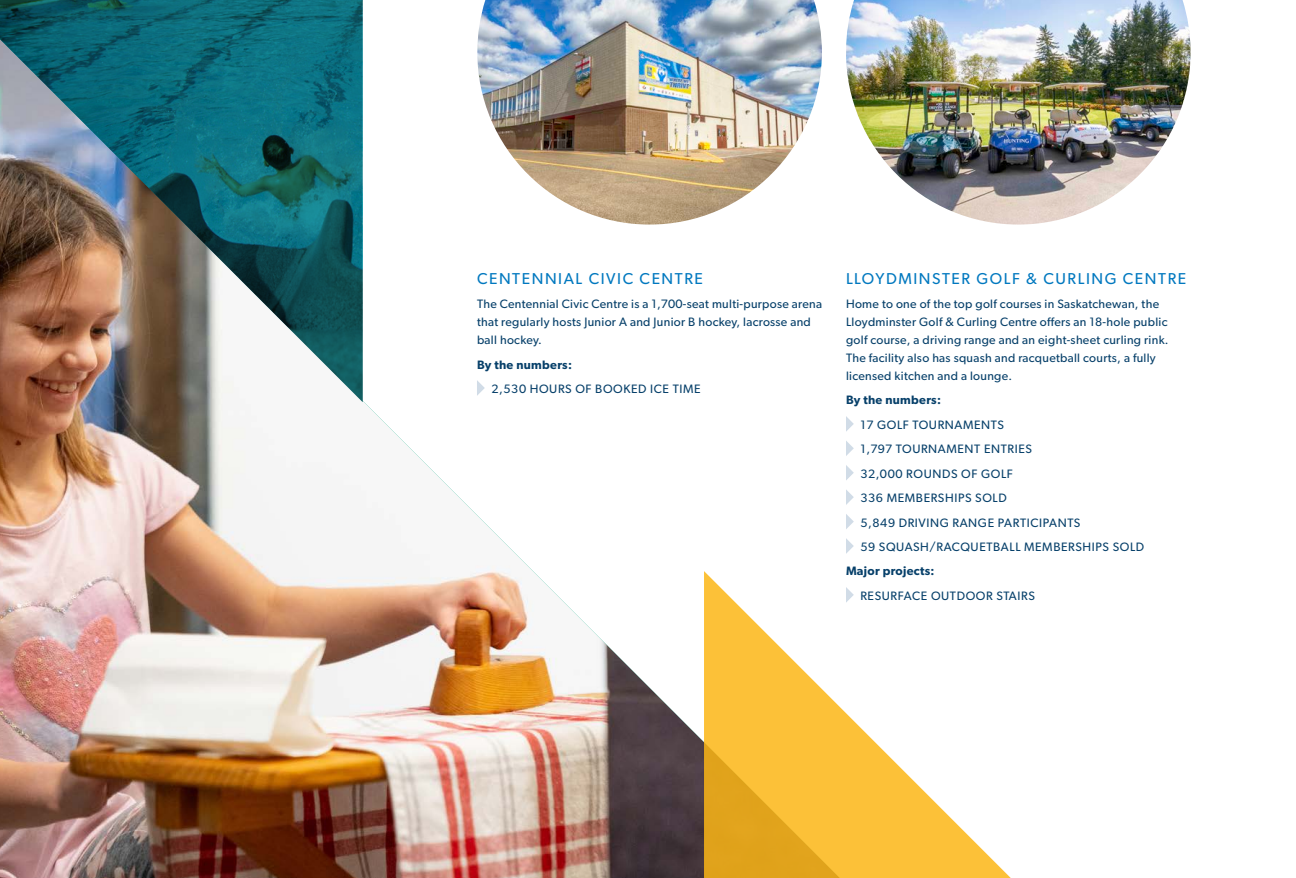
<style>
.page{position:relative;width:1296px;height:878px;background:#fff}
.page>*{position:absolute;margin:0;border:0;box-sizing:border-box;transform-origin:0 0}
.t1{font:15.75px "Gibson";letter-spacing:.1em;color:#0078bf}
.t2{font:12.15px/18px "Gibson";letter-spacing:.025em;color:#07406a}
.t3{font:12.15px "Gibson";letter-spacing:.05em;color:#07406a}
.t4{font:600 12.15px "Gibson";letter-spacing:.025em;color:#07406a}
</style>
<div class="page">
<img style="left:478px;top:0;width:344px;height:38px">
<img style="left:846px;top:0;width:345px;height:224px">
<svg style="left:846px;top:416px;width:8px;height:15px"></svg>
<svg style="left:846px;top:441px;width:8px;height:15px"></svg>
<svg style="left:846px;top:465px;width:8px;height:15px"></svg>
<svg style="left:846px;top:489px;width:8px;height:16px"></svg>
<svg style="left:846px;top:514px;width:8px;height:15px"></svg>
<svg style="left:846px;top:538px;width:8px;height:16px"></svg>
<img style="left:0;top:38px;width:822px;height:840px">
<img style="left:0;top:0;width:363px;height:402px">
<svg style="left:704px;top:571px;width:307px;height:307px"></svg>
<p class="t1" style="left:477px;top:269px;width:227px">CENTENNIAL CIVIC CENTRE</p>
<p class="t2" style="left:477px;top:295px;width:347px">The Centennial Civic Centre is a 1,700-seat multi-purpose arena that regularly hosts Junior A and Junior B hockey, lacrosse and ball hockey.</p>
<p class="t4" style="left:477px;top:357px;width:96px">By the numbers:</p>
<p class="t3" style="left:491px;top:381px;width:211px">2,530 HOURS OF BOOKED ICE TIME</p>
<p class="t1" style="left:846px;top:269px;width:342px">LLOYDMINSTER GOLF &amp; CURLING CENTRE</p>
<p class="t2" style="left:846px;top:295px;width:324px">Home to one of the top golf courses in Saskatchewan, the Lloydminster Golf &amp; Curling Centre offers an 18-hole public golf course, a driving range and an eight-sheet curling rink.<br>The facility also has squash and racquetball courts, a fully licensed kitchen and a lounge.</p>
<p class="t4" style="left:846px;top:393px;width:96px">By the numbers:</p>
<p class="t3" style="left:860px;top:417px;width:145px">17 GOLF TOURNAMENTS</p>
<p class="t3" style="left:860px;top:442px;width:173px">1,797 TOURNAMENT ENTRIES</p>
<p class="t3" style="left:860px;top:466px;width:154px">32,000 ROUNDS OF GOLF</p>
<p class="t3" style="left:860px;top:490px;width:148px">336 MEMBERSHIPS SOLD</p>
<p class="t3" style="left:860px;top:515px;width:222px">5,849 DRIVING RANGE PARTICIPANTS</p>
<p class="t3" style="left:860px;top:539px;width:285px">59 SQUASH/RACQUETBALL MEMBERSHIPS SOLD</p>
<p class="t4" style="left:846px;top:564px;width:90px">Major projects:</p>
<p class="t3" style="left:860px;top:588px;width:176px">RESURFACE OUTDOOR STAIRS</p>
</div>
